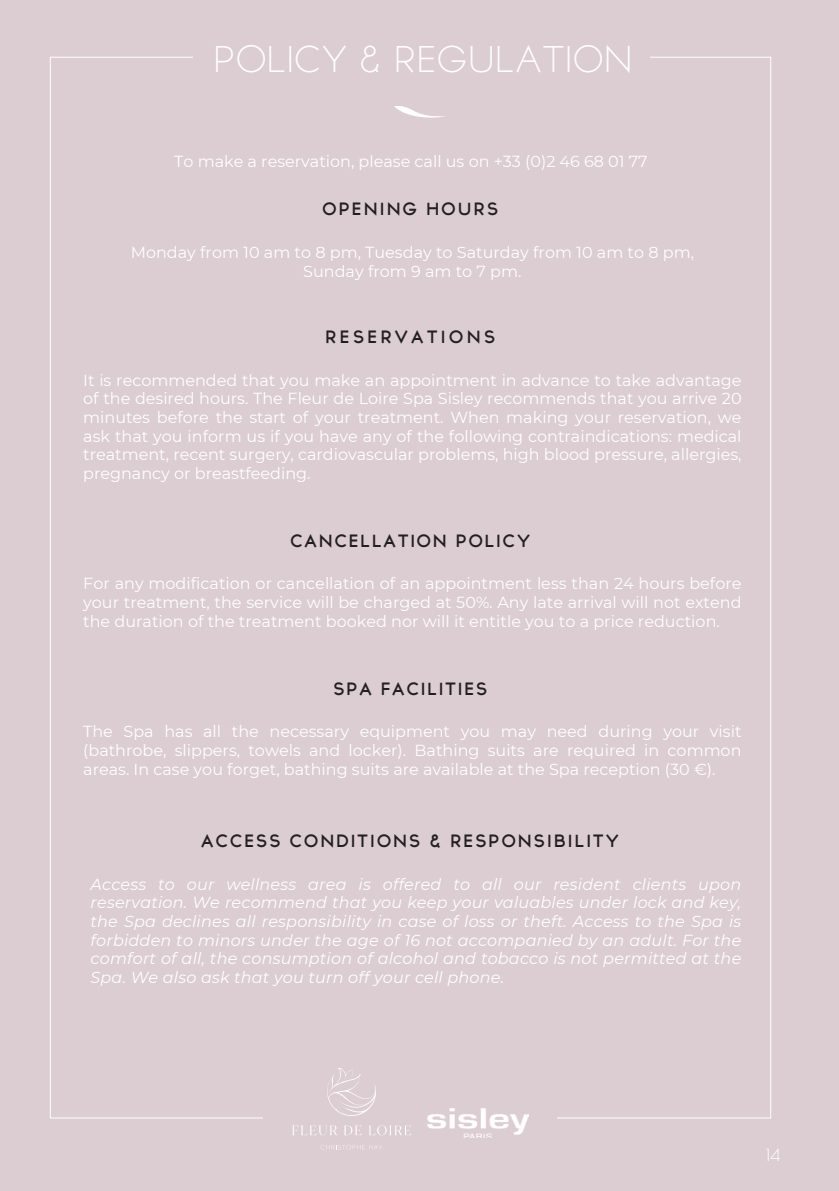
<style>
.page{position:relative;width:839px;height:1191px;background:#fff}
.page>*{position:absolute;margin:0;border:0;box-sizing:border-box;transform-origin:0 0}
.t1{font:300 34px "TYPOGRAPHPRO";color:#fff}
.t2{font:16px/18.6px "Montserrat";color:#fff;text-align:justify}
.t3{font:italic 16px/18.6px "Montserrat";letter-spacing:.01em;color:#fff;text-align:justify}
.t4{font:600 16px "TYPOGRAPHPRO";letter-spacing:.095em;color:#231f20}
.t5{font:600 16px "TYPOGRAPHPRO";letter-spacing:.18em;color:#231f20}
.t6{font:300 16px "TYPOGRAPHPRO";color:#fff}
</style>
<div class="page">
<div style="left:0;top:0;width:838px;height:1191px;background:#dbcdd2"></div>
<svg style="left:320px;top:1145px;width:62px;height:5px"></svg>
<svg style="left:327px;top:1068px;width:49px;height:48px"></svg>
<svg style="left:292px;top:1126px;width:45px;height:9px"></svg>
<svg style="left:344px;top:1126px;width:18px;height:9px"></svg>
<svg style="left:369px;top:1125px;width:42px;height:10px"></svg>
<img style="left:428px;top:1109px;width:100px;height:28px">
<svg style="left:394px;top:106px;width:51px;height:12px"></svg>
<h2 class="t1" style="left:213px;top:46px;width:421px">POLICY &amp; REGULATION</h2>
<p class="t2" style="left:174px;top:152px;width:475px">To make a reservation, please call us on +33 (0)2 46 68 01 77</p>
<p class="t4" style="left:322px;top:203px;width:178px">OPENING HOURS</p>
<h2 class="t2" style="left:131px;top:243px;width:565px;text-align:center">Monday from 10 am to 8 pm, Tuesday to Saturday from 10 am to 8 pm,<br>Sunday from 9 am to 7 pm.</h2>
<h2 class="t5" style="left:325px;top:331px;width:172px">RESERVATIONS</h2>
<p class="t2" style="left:83px;top:371px;width:659px">It is recommended that you make an appointment in advance to take advantage of the desired hours. The Fleur de Loire Spa Sisley recommends that you arrive 20 minutes before the start of your treatment. When making your reservation, we ask that you inform us if you have any of the following contraindications: medical treatment, recent surgery, cardiovascular problems, high blood pressure, allergies, pregnancy or breastfeeding.</p>
<h2 class="t4" style="left:290px;top:535px;width:242px">CANCELLATION POLICY</h2>
<h2 class="t2" style="left:83px;top:574px;width:659px">For any modification or cancellation of an appointment less than 24 hours before your treatment, the service will be charged at 50%. Any late arrival will not extend the duration of the treatment booked nor will it entitle you to a price reduction.</h2>
<p class="t4" style="left:333px;top:683px;width:156px">SPA FACILITIES</p>
<p class="t2" style="left:83px;top:722px;width:659px">The Spa has all the necessary equipment you may need during your visit (bathrobe, slippers, towels and locker). Bathing suits are required in common areas. In case you forget, bathing suits are available at the Spa reception (30 €).</p>
<p class="t4" style="left:201px;top:835px;width:420px">ACCESS CONDITIONS &amp; RESPONSIBILITY</p>
<p class="t3" style="left:91px;top:875px;width:652px">Access to our wellness area is offered to all our resident clients upon reservation. We recommend that you keep your valuables under lock and key, the Spa declines all responsibility in case of loss or theft. Access to the Spa is forbidden to minors under the age of 16 not accompanied by an adult. For the comfort of all, the consumption of alcohol and tobacco is not permitted at the Spa. We also ask that you turn off your cell phone.</p>
<h1 class="t6" style="left:765px;top:1149px;width:17px">14</h1>
</div>
